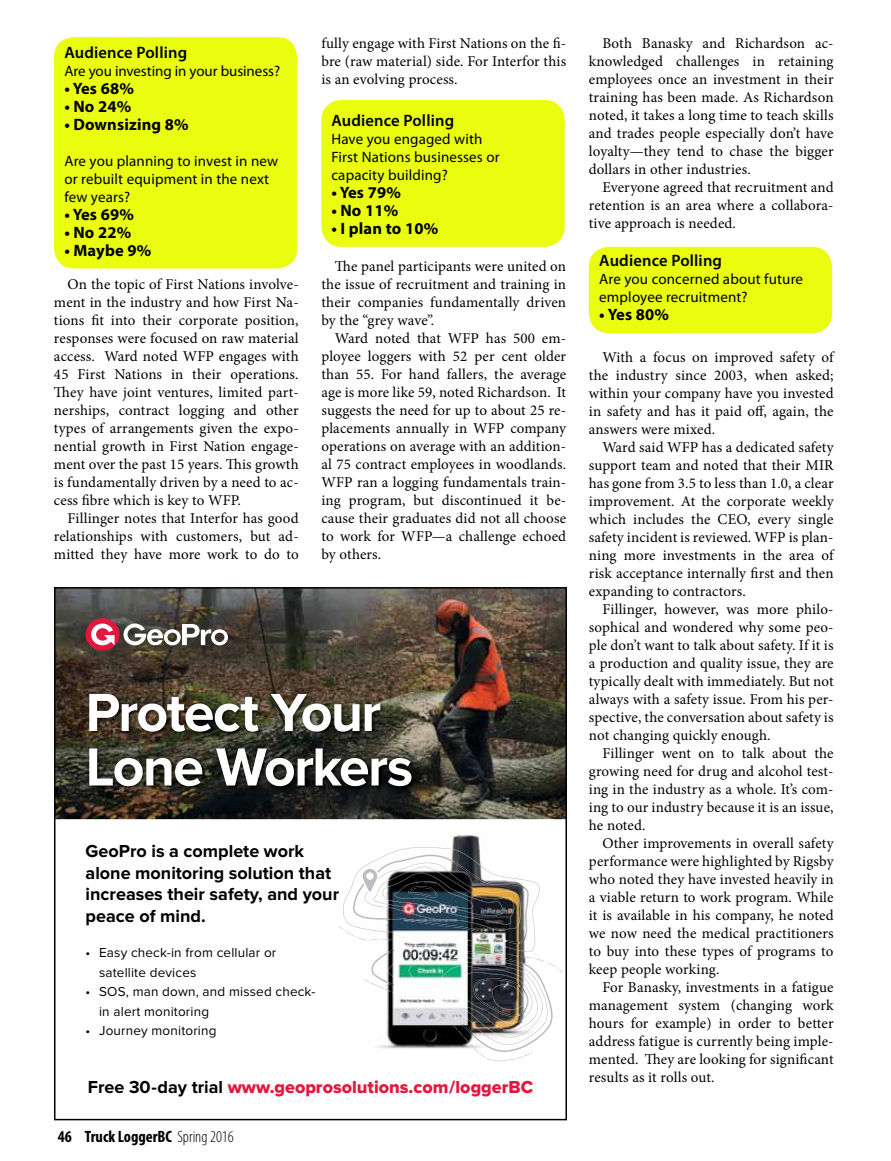
<style>
.page{position:relative;width:891px;height:1161px;background:#fff}
.page>*{position:absolute;margin:0;border:0;box-sizing:border-box;transform-origin:0 0}
.t1{font:700 55.5px/54.4px "Proxima Nova";letter-spacing:-.03em;color:#fff}
.t2{font:700 18px/21.6px "Proxima Nova";color:#000}
.t3{font:18px "Proxima Nova Extrabld";color:#e3173e}
.t4{font:700 16.5px "Myriad Pro";letter-spacing:.01em;color:#000}
.t5{font:600 16.5px "Myriad Pro";letter-spacing:.01em;color:#000}
.t6{font:700 condensed 16.5px "Myriad Pro";color:#000}
.t7{font:15px/18px "Minion Pro";letter-spacing:.005em;color:#000;text-align:justify}
.t8{font:15px/18px "Myriad Pro";letter-spacing:.01em;color:#000}
.t9{font:13.5px/19.5px "Proxima Nova";letter-spacing:.01em;color:#000}
.s1{font-family:"Proxima Nova";font-weight:700;color:#000}
.s2{font-weight:300}
</style>
<div class="page">
<div style="left:589px;top:247px;width:243px;height:86px;background:#ebfd0e;border-radius:20px"></div>
<div style="left:321px;top:100px;width:244px;height:147px;background:#ebfd0e;border-radius:20px"></div>
<div style="left:54px;top:37px;width:243px;height:231px;background:#ebfd0e;border-radius:20px"></div>
<img style="left:54px;top:587px;width:513px;height:533px">
<p class="t5" style="left:64px;top:42px;width:124px">Audience Polling</p>
<p class="t8" style="left:64px;top:62px;width:217px">Are you investing in your business?</p>
<p class="t4" style="left:64px;top:78px;width:71px">• Yes 68%</p>
<p class="t4" style="left:64px;top:96px;width:68px">• No 24%</p>
<p class="t4" style="left:64px;top:114px;width:126px">• Downsizing 8%</p>
<p class="t8" style="left:64px;top:152px;width:215px">Are you planning to invest in new or rebuilt equipment in the next few years?</p>
<p class="t4" style="left:64px;top:204px;width:71px">• Yes 69%</p>
<p class="t4" style="left:64px;top:222px;width:68px">• No 22%</p>
<p class="t4" style="left:64px;top:240px;width:88px">• Maybe 9%</p>
<p class="t7" style="left:54px;top:276px;width:246px;text-indent:14px">On the topic of First Nations involve&shy;ment in the industry and how First Na&shy;tions fit into their corporate position, responses were focused on raw material access. Ward noted WFP engages with 45 First Nations in their operations.<br>They have joint ventures, limited part&shy;nerships, contract logging and other types of arrangements given the expo&shy;nential growth in First Nation engage&shy;ment over the past 15 years. This growth is fundamentally driven by a need to ac&shy;cess fibre which is key to WFP.</p>
<p class="t7" style="left:54px;top:510px;width:246px;text-indent:14px">Fillinger notes that Interfor has good relationships with customers, but ad&shy;mitted they have more work to do to</p>
<p class="t7" style="left:321px;top:34px;width:246px">fully engage with First Nations on the fi&shy;bre (raw material) side. For Interfor this is an evolving process.</p>
<p class="t5" style="left:331px;top:110px;width:124px">Audience Polling</p>
<p class="t8" style="left:331px;top:130px;width:170px">Have you engaged with<br>First Nations businesses or capacity building?</p>
<p class="t4" style="left:331px;top:182px;width:71px">• Yes 79%</p>
<p class="t4" style="left:331px;top:200px;width:68px">• No 11%</p>
<p class="t4" style="left:331px;top:218px;width:108px">• I plan to 10%</p>
<p class="t7" style="left:321px;top:258px;width:246px;text-indent:14px">The panel participants were united on the issue of recruitment and training in their companies fundamentally driven by the “grey wave”.</p>
<p class="t7" style="left:321px;top:330px;width:246px;text-indent:14px">Ward noted that WFP has 500 em&shy;ployee loggers with 52 per cent older than 55. For hand fallers, the average age is more like 59, noted Richardson. It suggests the need for up to about 25 re&shy;placements annually in WFP company operations on average with an addition&shy;al 75 contract employees in woodlands.<br>WFP ran a logging fundamentals train&shy;ing program, but discontinued it be&shy;cause their graduates did not all choose to work for WFP—a challenge echoed by others.</p>
<h1 class="t1" style="left:86px;top:687px;width:329px">Protect Your<br>Lone Workers</h1>
<p class="t2" style="left:86px;top:841px;width:255px">GeoPro is a complete work alone monitoring solution that increases their safety, and your peace of mind.</p>
<p class="t9" style="left:99px;top:943px;width:179px;text-indent:-14px">• Easy check-in from cellular or satellite devices</p>
<p class="t9" style="left:99px;top:982px;width:218px;text-indent:-14px">• SOS, man down, and missed check&shy;in alert monitoring</p>
<p class="t9" style="left:86px;top:1021px;width:132px">• Journey monitoring</p>
<p class="t3" style="left:88px;top:1076px;width:447px"><span class="s1">Free 30-day trial</span> www.geoprosolutions.com/loggerBC</p>
<p class="t6" style="left:58px;top:1126px;width:178px">46 Truck LoggerBC <span class="s2">Spring 2016</span></p>
<p class="t7" style="left:589px;top:34px;width:246px;text-indent:14px">Both Banasky and Richardson ac&shy;knowledged challenges in retaining employees once an investment in their training has been made. As Richardson noted, it takes a long time to teach skills and trades people especially don’t have loyalty—they tend to chase the bigger dollars in other industries.</p>
<p class="t7" style="left:589px;top:178px;width:246px;text-indent:14px">Everyone agreed that recruitment and retention is an area where a collabora&shy;tive approach is needed.</p>
<p class="t5" style="left:599px;top:250px;width:124px">Audience Polling</p>
<p class="t8" style="left:599px;top:270px;width:205px">Are you concerned about future employee recruitment?</p>
<p class="t4" style="left:599px;top:304px;width:71px">• Yes 80%</p>
<p class="t7" style="left:589px;top:348px;width:246px;text-indent:14px">With a focus on improved safety of the industry since 2003, when asked; within your company have you invested in safety and has it paid off, again, the answers were mixed.</p>
<p class="t7" style="left:589px;top:438px;width:246px;text-indent:14px">Ward said WFP has a dedicated safety support team and noted that their MIR has gone from 3.5 to less than 1.0, a clear improvement. At the corporate weekly which includes the CEO, every single safety incident is reviewed. WFP is plan&shy;ning more investments in the area of risk acceptance internally first and then expanding to contractors.</p>
<p class="t7" style="left:589px;top:600px;width:246px;text-indent:14px">Fillinger, however, was more philo&shy;sophical and wondered why some peo&shy;ple don’t want to talk about safety. If it is a production and quality issue, they are typically dealt with immediately. But not always with a safety issue. From his per&shy;spective, the conversation about safety is not changing quickly enough.</p>
<p class="t7" style="left:589px;top:744px;width:246px;text-indent:14px">Fillinger went on to talk about the growing need for drug and alcohol test&shy;ing in the industry as a whole. It’s com&shy;ing to our industry because it is an issue, he noted.</p>
<p class="t7" style="left:589px;top:834px;width:246px;text-indent:14px">Other improvements in overall safety performance were highlighted by Rigsby who noted they have invested heavily in a viable return to work program. While it is available in his company, he noted we now need the medical practitioners to buy into these types of programs to keep people working.</p>
<p class="t7" style="left:589px;top:978px;width:246px;text-indent:14px">For Banasky, investments in a fatigue management system (changing work hours for example) in order to better address fatigue is currently being imple&shy;mented. They are looking for significant results as it rolls out.</p>
</div>
